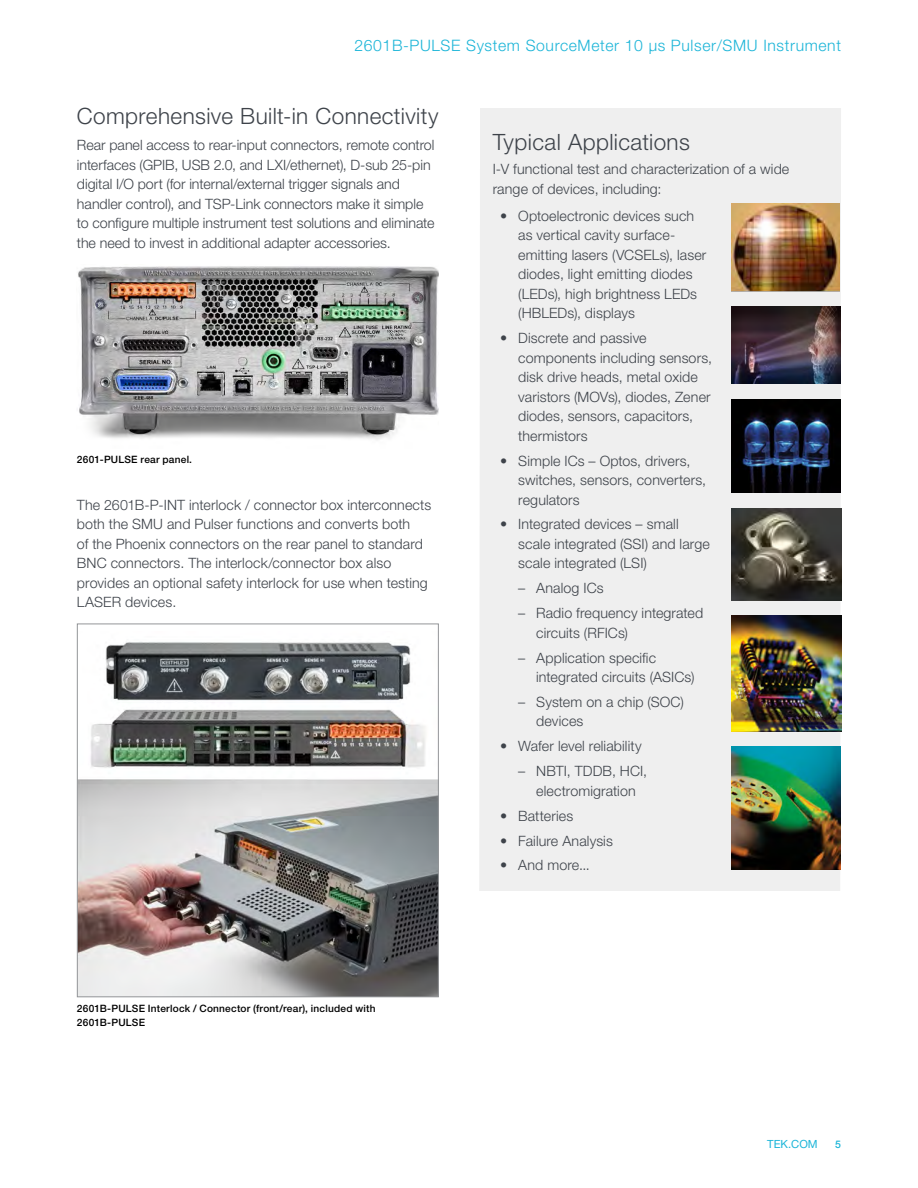
<style>
.page{position:relative;width:918px;height:1188px;background:#fff}
.page>*{position:absolute;margin:0;border:0;box-sizing:border-box;transform-origin:0 0}
.t1{font:300 22.5px "Helvetica Neue LT Std";letter-spacing:.015em;color:#3e434a}
.t2{font:300 15.75px "Helvetica Neue LT Std";letter-spacing:.04em;color:#1cb5d8}
.t3{font:300 14.25px/19.5px "Helvetica Neue LT Std";letter-spacing:.005em;color:#3e434a}
.t4{font:11.25px "Helvetica Neue LT Std";color:#1cb5d8}
.t5{font:500 10.5px "Helvetica Neue LT Std";color:#1cb5d8}
.t6{font:500 10.2px/13.5px "Helvetica Neue LT Std";letter-spacing:.02em;color:#000}
</style>
<div class="page">
<div style="left:479px;top:108px;width:362px;height:783px;background:#efefef"></div>
<img style="left:732px;top:616px;width:109px;height:115px">
<img style="left:732px;top:400px;width:108px;height:93px">
<img style="left:732px;top:747px;width:109px;height:122px">
<img style="left:732px;top:203px;width:108px;height:88px">
<img style="left:732px;top:307px;width:108px;height:77px">
<img style="left:732px;top:509px;width:109px;height:91px">
<img style="left:78px;top:266px;width:361px;height:174px">
<img style="left:79px;top:642px;width:358px;height:353px">
<div style="left:77px;top:624px;width:362px;height:373px;border:1px solid #939598"></div>
<p class="t2" style="left:354px;top:36px;width:488px">2601B-PULSE System SourceMeter 10 µs Pulser/SMU Instrument</p>
<h1 class="t1" style="left:77px;top:102px;width:363px">Comprehensive Built-in Connectivity</h1>
<p class="t3" style="left:77px;top:135px;width:359px">Rear panel access to rear-input connectors, remote control interfaces (GPIB, USB 2.0, and LXI/ethernet), D-sub 25-pin digital I/O port (for internal/external trigger signals and handler control), and TSP-Link connectors make it simple to configure multiple instrument test solutions and eliminate the need to invest in additional adapter accessories.</p>
<p class="t6" style="left:77px;top:453px;width:117px">2601-PULSE rear panel.</p>
<p class="t3" style="left:77px;top:495px;width:356px">The 2601B-P-INT interlock / connector box interconnects both the SMU and Pulser functions and converts both<br>of the Phoenix connectors on the rear panel to standard BNC connectors. The interlock/connector box also provides an optional safety interlock for use when testing LASER devices.</p>
<p class="t6" style="left:77px;top:1002px;width:300px">2601B-PULSE Interlock / Connector (front/rear), included with<br>2601B-PULSE</p>
<h1 class="t1" style="left:493px;top:128px;width:199px">Typical Applications</h1>
<p class="t3" style="left:493px;top:159px;width:298px">I-V functional test and characterization of a wide range of devices, including:</p>
<p class="t3" style="left:518px;top:206px;width:190px;text-indent:-18px">• Optoelectronic devices such as vertical cavity surface&shy;emitting lasers (VCSELs), laser diodes, light emitting diodes (LEDs), high brightness LEDs (HBLEDs), displays</p>
<p class="t3" style="left:518px;top:328px;width:195px;text-indent:-18px">• Discrete and passive components including sensors, disk drive heads, metal oxide varistors (MOVs), diodes, Zener diodes, sensors, capacitors, thermistors</p>
<p class="t3" style="left:518px;top:450px;width:189px;text-indent:-18px">• Simple ICs – Optos, drivers, switches, sensors, converters, regulators</p>
<p class="t3" style="left:518px;top:514px;width:193px;text-indent:-18px">• Integrated devices – small scale integrated (SSI) and large scale integrated (LSI)</p>
<p class="t3" style="left:518px;top:578px;width:87px">– Analog ICs</p>
<p class="t3" style="left:536px;top:603px;width:169px;text-indent:-18px">– Radio frequency integrated circuits (RFICs)</p>
<p class="t3" style="left:536px;top:647px;width:160px;text-indent:-18px">– Application specific integrated circuits (ASICs)</p>
<p class="t3" style="left:536px;top:692px;width:149px;text-indent:-18px">– System on a chip (SOC) devices</p>
<p class="t3" style="left:500px;top:736px;width:143px">• Wafer level reliability</p>
<p class="t3" style="left:518px;top:761px;width:130px;text-align:center">– NBTI, TDDB, HCI, electromigration</p>
<p class="t3" style="left:500px;top:806px;width:75px">• Batteries</p>
<p class="t3" style="left:500px;top:830px;width:114px">• Failure Analysis</p>
<p class="t3" style="left:500px;top:855px;width:91px">• And more...</p>
<p class="t4" style="left:767px;top:1138px;width:52px">TEK.COM</p>
<p class="t5" style="left:835px;top:1138px;width:7px">5</p>
</div>
